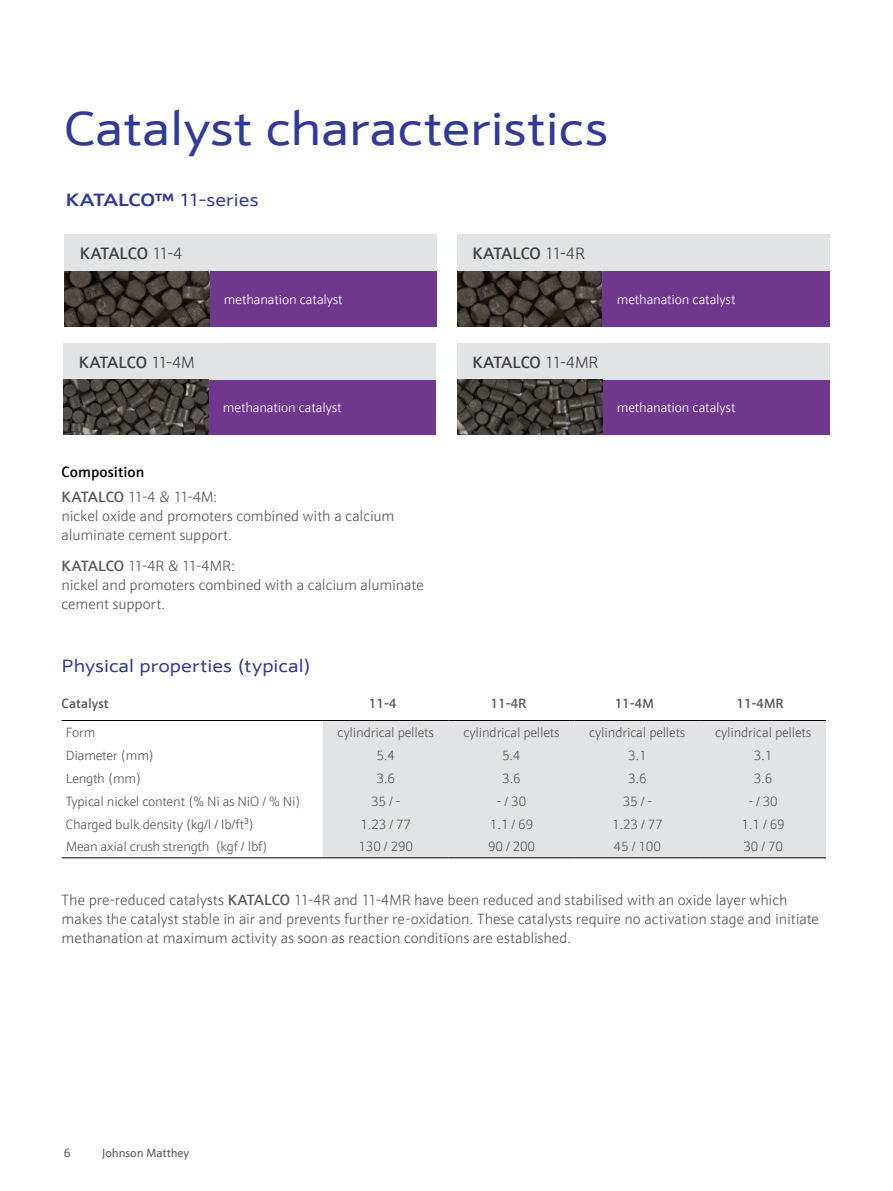
<style>
.page{position:relative;width:893px;height:1191px;background:#fff}
.page>*{position:absolute;margin:0;border:0;box-sizing:border-box;transform-origin:0 0}
.t1{font:48px "JM Sans Extended";letter-spacing:-.02em;color:#2f3b97}
.t2{font:18px "JM Sans Extended";letter-spacing:-.01em;color:#2f3b97}
.t3{font:500 16.5px "JM Sans";letter-spacing:-.01em;color:#414042}
.t4{font:300 15px/18.8px "JM Sans";letter-spacing:-.005em;color:#575857}
.t5{font:500 15px/25.2px "JM Sans";color:#000}
.t6{font:300 13.5px "JM Sans";letter-spacing:-.01em;color:#575857}
.t7{font:300 13.5px "JM Sans";letter-spacing:-.01em;color:#fff}
.t8{font:500 13.5px "JM Sans";color:#575857}
.t9{font:12px "JM Sans";color:#575857}
.s1{font-weight:700}
.s2{font-weight:300}
.s3{color:#575857}
.s4{font-weight:300;color:#575857}
.s5{font-weight:500}
</style>
<div class="page">
<div style="left:323px;top:721px;width:503px;height:136px;background:#e2e3e4"></div>
<hr style="left:62px;top:720px;width:261px;height:1px;background:#000">
<hr style="left:323px;top:720px;width:126px;height:1px;background:#000">
<hr style="left:449px;top:720px;width:125px;height:1px;background:#000">
<hr style="left:574px;top:720px;width:126px;height:1px;background:#000">
<hr style="left:700px;top:720px;width:126px;height:1px;background:#000">
<hr style="left:62px;top:857px;width:261px;height:1px;background:#000">
<hr style="left:323px;top:857px;width:126px;height:1px;background:#000">
<hr style="left:449px;top:857px;width:125px;height:1px;background:#000">
<hr style="left:574px;top:857px;width:126px;height:1px;background:#000">
<hr style="left:700px;top:857px;width:126px;height:1px;background:#000">
<div style="left:209px;top:271px;width:228px;height:55px;background:#6f388e"></div>
<div style="left:65px;top:235px;width:372px;height:36px;background:#e2e3e4"></div>
<img style="left:65px;top:271px;width:144px;height:55px">
<img style="left:458px;top:271px;width:144px;height:55px">
<div style="left:208px;top:379px;width:228px;height:56px;background:#6f388e"></div>
<div style="left:64px;top:343px;width:372px;height:36px;background:#e2e3e4"></div>
<img style="left:64px;top:379px;width:144px;height:56px">
<div style="left:602px;top:271px;width:228px;height:55px;background:#6f388e"></div>
<div style="left:458px;top:235px;width:372px;height:36px;background:#e2e3e4"></div>
<div style="left:602px;top:379px;width:228px;height:56px;background:#6f388e"></div>
<div style="left:458px;top:343px;width:372px;height:36px;background:#e2e3e4"></div>
<img style="left:458px;top:379px;width:144px;height:56px">
<h1 class="t1" style="left:64px;top:100px;width:546px">Catalyst characteristics</h1>
<p class="t2" style="left:66px;top:190px;width:194px"><span class="s1">KATALCO™</span> 11-series</p>
<p class="t3" style="left:80px;top:243px;width:104px">KATALCO <span class="s2">11-4</span></p>
<p class="t3" style="left:79px;top:351px;width:118px">KATALCO <span class="s2">11-4M</span></p>
<p class="t7" style="left:224px;top:291px;width:120px">methanation catalyst</p>
<p class="t7" style="left:223px;top:399px;width:120px">methanation catalyst</p>
<p class="t5" style="left:62px;top:459px;width:157px">Composition<br><span class="s3">KATALCO</span> <span class="s4">11-4 &amp; 11-4M:</span></p>
<p class="t4" style="left:62px;top:506px;width:334px">nickel oxide and promoters combined with a calcium aluminate cement support.</p>
<p class="t4" style="left:62px;top:557px;width:364px"><span class="s5">KATALCO</span> 11-4R &amp; 11-4MR:<br>nickel and promoters combined with a calcium aluminate cement support.</p>
<p class="t2" style="left:62px;top:656px;width:252px">Physical properties (typical)</p>
<p class="t3" style="left:472px;top:243px;width:114px">KATALCO <span class="s2">11-4R</span></p>
<p class="t3" style="left:472px;top:351px;width:127px">KATALCO <span class="s2">11-4MR</span></p>
<p class="t7" style="left:617px;top:291px;width:120px">methanation catalyst</p>
<p class="t7" style="left:617px;top:399px;width:120px">methanation catalyst</p>
<p class="t8" style="left:62px;top:694px;width:49px">Catalyst</p>
<p class="t8" style="left:369px;top:694px;width:29px">11-4</p>
<p class="t8" style="left:491px;top:694px;width:37px">11-4R</p>
<p class="t8" style="left:615px;top:694px;width:41px">11-4M</p>
<p class="t8" style="left:736px;top:694px;width:49px">11-4MR</p>
<p class="t6" style="left:66px;top:724px;width:31px">Form</p>
<p class="t6" style="left:338px;top:724px;width:98px">cylindrical pellets</p>
<p class="t6" style="left:463px;top:724px;width:98px">cylindrical pellets</p>
<p class="t6" style="left:589px;top:724px;width:98px">cylindrical pellets</p>
<p class="t6" style="left:715px;top:724px;width:98px">cylindrical pellets</p>
<p class="t6" style="left:66px;top:747px;width:90px">Diameter (mm)</p>
<p class="t6" style="left:376px;top:747px;width:20px">5.4</p>
<p class="t6" style="left:502px;top:747px;width:20px">5.4</p>
<p class="t6" style="left:628px;top:747px;width:20px">3.1</p>
<p class="t6" style="left:754px;top:747px;width:20px">3.1</p>
<p class="t6" style="left:66px;top:769px;width:77px">Length (mm)</p>
<p class="t6" style="left:376px;top:769px;width:20px">3.6</p>
<p class="t6" style="left:502px;top:769px;width:20px">3.6</p>
<p class="t6" style="left:628px;top:769px;width:20px">3.6</p>
<p class="t6" style="left:754px;top:769px;width:20px">3.6</p>
<p class="t6" style="left:66px;top:792px;width:236px">Typical nickel content (% Ni as NiO / % Ni)</p>
<p class="t6" style="left:371px;top:792px;width:31px">35 / -</p>
<p class="t6" style="left:497px;top:792px;width:31px">- / 30</p>
<p class="t6" style="left:623px;top:792px;width:31px">35 / -</p>
<p class="t6" style="left:748px;top:792px;width:31px">- / 30</p>
<p class="t6" style="left:66px;top:815px;width:190px">Charged bulk density (kg/l / lb/ft³)</p>
<p class="t6" style="left:360px;top:815px;width:52px">1.23 / 77</p>
<p class="t6" style="left:490px;top:815px;width:45px">1.1 / 69</p>
<p class="t6" style="left:612px;top:815px;width:52px">1.23 / 77</p>
<p class="t6" style="left:741px;top:815px;width:45px">1.1 / 69</p>
<p class="t6" style="left:66px;top:838px;width:203px">Mean axial crush strength (kgf / lbf)</p>
<p class="t6" style="left:359px;top:838px;width:56px">130 / 290</p>
<p class="t6" style="left:488px;top:838px;width:49px">90 / 200</p>
<p class="t6" style="left:614px;top:838px;width:49px">45 / 100</p>
<p class="t6" style="left:743px;top:838px;width:41px">30 / 70</p>
<p class="t4" style="left:62px;top:890px;width:759px">The pre-reduced catalysts <span class="s5">KATALCO</span> 11-4R and 11-4MR have been reduced and stabilised with an oxide layer which makes the catalyst stable in air and prevents further re-oxidation. These catalysts require no activation stage and initiate methanation at maximum activity as soon as reaction conditions are established.</p>
<p class="t9" style="left:64px;top:1145px;width:8px">6</p>
<p class="t9" style="left:102px;top:1145px;width:89px">Johnson Matthey</p>
</div>
